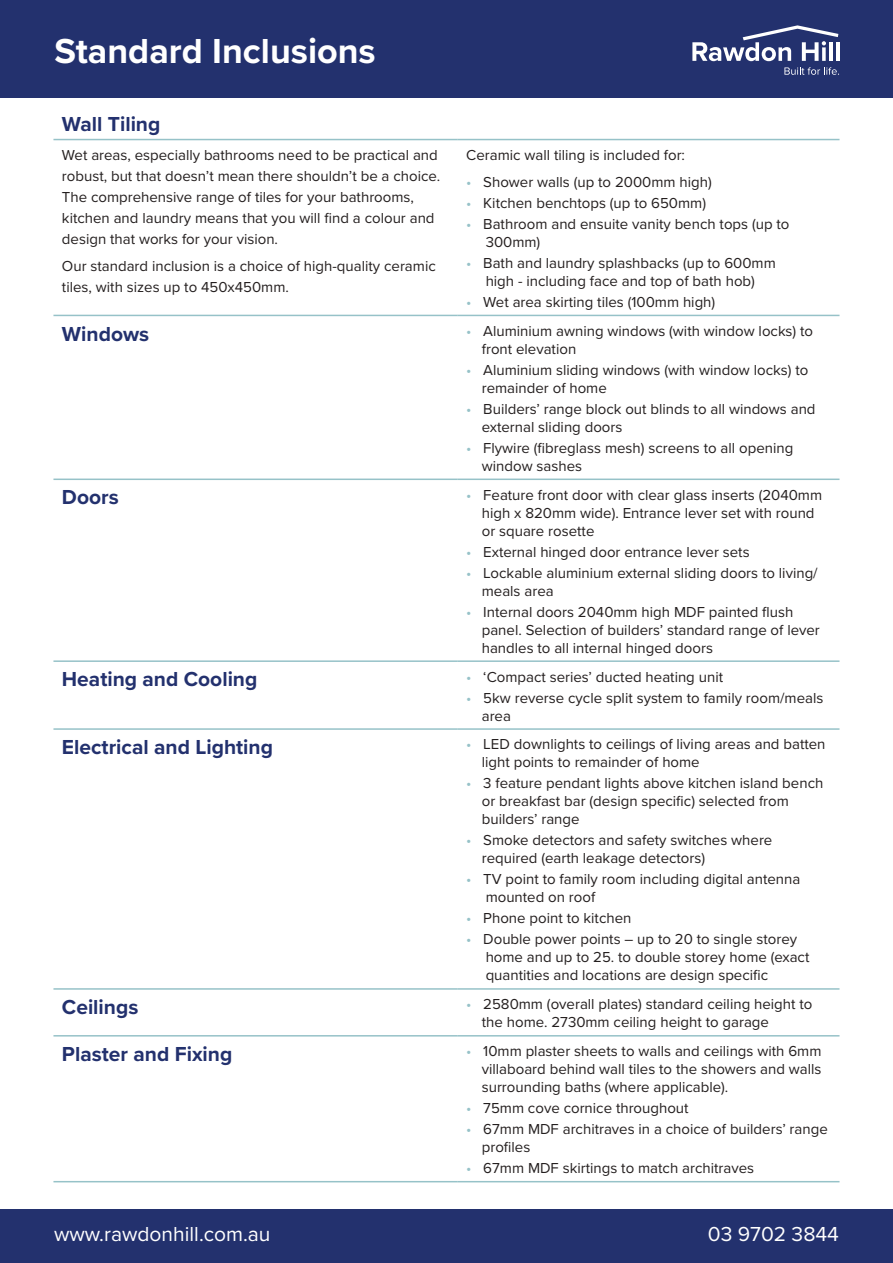
<style>
.page{position:relative;width:893px;height:1263px;background:#fff}
.page>*{position:absolute;margin:0;border:0;box-sizing:border-box;transform-origin:0 0}
.t1{font:700 36px "Proxima Nova";color:#fff}
.t2{font:700 21px "Proxima Nova";color:#23316e}
.t3{font:21px "Proxima Nova";color:#fff}
.t4{font:15px/18px "Proxima Nova";color:#241f1f}
.s1{color:#96c2c8}
</style>
<div class="page">
<div style="left:0;top:0;width:893px;height:97px;background:#23316e"></div>
<svg style="left:692px;top:25px;width:146px;height:36px"></svg>
<hr style="left:829px;top:42px;width:4px;height:19px;background:#fff">
<hr style="left:836px;top:42px;width:4px;height:19px;background:#fff">
<svg style="left:784px;top:67px;width:55px;height:8px"></svg>
<div style="left:0;top:1209px;width:893px;height:54px;background:#23316e"></div>
<hr style="left:53px;top:139px;width:405px;height:1px;background:#96c2c8">
<hr style="left:458px;top:139px;width:381px;height:1px;background:#96c2c8">
<hr style="left:53px;top:315px;width:405px;height:1px;background:#96c2c8">
<hr style="left:458px;top:315px;width:381px;height:1px;background:#96c2c8">
<hr style="left:53px;top:478px;width:405px;height:2px;background:#96c2c8">
<hr style="left:458px;top:478px;width:381px;height:2px;background:#96c2c8">
<hr style="left:53px;top:660px;width:405px;height:2px;background:#96c2c8">
<hr style="left:458px;top:660px;width:381px;height:2px;background:#96c2c8">
<hr style="left:53px;top:728px;width:405px;height:2px;background:#96c2c8">
<hr style="left:53px;top:988px;width:405px;height:2px;background:#96c2c8">
<hr style="left:458px;top:728px;width:381px;height:2px;background:#96c2c8">
<hr style="left:458px;top:988px;width:381px;height:2px;background:#96c2c8">
<hr style="left:53px;top:1035px;width:405px;height:1px;background:#96c2c8">
<hr style="left:458px;top:1035px;width:381px;height:1px;background:#96c2c8">
<hr style="left:53px;top:1181px;width:405px;height:1px;background:#96c2c8">
<hr style="left:458px;top:1181px;width:381px;height:1px;background:#96c2c8">
<h1 class="t1" style="left:55px;top:25px;width:323px">Standard Inclusions</h1>
<h2 class="t2" style="left:62px;top:108px;width:100px">Wall Tiling</h2>
<p class="t4" style="left:62px;top:144px;width:380px;line-height:21px">Wet areas, especially bathrooms need to be practical and robust, but that doesn’t mean there shouldn’t be a choice.<br>The comprehensive range of tiles for your bathrooms, kitchen and laundry means that you will find a colour and design that works for your vision.</p>
<p class="t4" style="left:62px;top:255px;width:375px;line-height:21px">Our standard inclusion is a choice of high-quality ceramic tiles, with sizes up to 450x450mm.</p>
<p class="t4" style="left:466px;top:145px;width:220px">Ceramic wall tiling is included for:</p>
<p class="t4" style="left:466px;top:172px;width:247px"><span class="s1">•</span> Shower walls (up to 2000mm high)</p>
<p class="t4" style="left:466px;top:193px;width:241px"><span class="s1">•</span> Kitchen benchtops (up to 650mm)</p>
<p class="t4" style="left:486px;top:214px;width:305px;text-indent:-19px"><span class="s1">•</span> Bathroom and ensuite vanity bench tops (up to<br>300mm)</p>
<p class="t4" style="left:466px;top:253px;width:311px;text-align:center"><span class="s1">•</span> Bath and laundry splashbacks (up to 600mm high - including face and top of bath hob)</p>
<p class="t4" style="left:466px;top:292px;width:250px"><span class="s1">•</span> Wet area skirting tiles (100mm high)</p>
<h2 class="t2" style="left:62px;top:318px;width:89px">Windows</h2>
<p class="t4" style="left:482px;top:321px;width:333px;text-indent:-15px"><span class="s1">•</span> Aluminium awning windows (with window locks) to front elevation</p>
<p class="t4" style="left:482px;top:360px;width:328px;text-indent:-15px"><span class="s1">•</span> Aluminium sliding windows (with window locks) to remainder of home</p>
<p class="t4" style="left:482px;top:399px;width:335px;text-indent:-15px"><span class="s1">•</span> Builders’ range block out blinds to all windows and external sliding doors</p>
<p class="t4" style="left:482px;top:438px;width:313px;text-indent:-15px"><span class="s1">•</span> Flywire (fibreglass mesh) screens to all opening window sashes</p>
<h2 class="t2" style="left:62px;top:482px;width:58px">Doors</h2>
<p class="t4" style="left:482px;top:485px;width:342px;text-indent:-15px"><span class="s1">•</span> Feature front door with clear glass inserts (2040mm high x 820mm wide). Entrance lever set with round or square rosette</p>
<p class="t4" style="left:466px;top:542px;width:285px"><span class="s1">•</span> External hinged door entrance lever sets</p>
<p class="t4" style="left:482px;top:563px;width:337px;text-indent:-15px"><span class="s1">•</span> Lockable aluminium external sliding doors to living/ meals area</p>
<p class="t4" style="left:482px;top:602px;width:340px;text-indent:-15px"><span class="s1">•</span> Internal doors 2040mm high MDF painted flush panel. Selection of builders’ standard range of lever handles to all internal hinged doors</p>
<h2 class="t2" style="left:62px;top:664px;width:197px">Heating and Cooling</h2>
<p class="t4" style="left:466px;top:667px;width:258px"><span class="s1">•</span> ‘Compact series’ ducted heating unit</p>
<p class="t4" style="left:482px;top:688px;width:343px;text-indent:-15px"><span class="s1">•</span> 5kw reverse cycle split system to family room/meals area</p>
<h2 class="t2" style="left:62px;top:731px;width:213px">Electrical and Lighting</h2>
<p class="t4" style="left:482px;top:735px;width:345px;text-indent:-15px"><span class="s1">•</span> LED downlights to ceilings of living areas and batten light points to remainder of home</p>
<p class="t4" style="left:482px;top:774px;width:343px;text-indent:-15px"><span class="s1">•</span> 3 feature pendant lights above kitchen island bench or breakfast bar (design specific) selected from builders’ range</p>
<p class="t4" style="left:482px;top:831px;width:292px;text-indent:-15px"><span class="s1">•</span> Smoke detectors and safety switches where required (earth leakage detectors)</p>
<p class="t4" style="left:486px;top:870px;width:316px;text-indent:-19px"><span class="s1">•</span> TV point to family room including digital antenna mounted on roof</p>
<p class="t4" style="left:466px;top:909px;width:167px"><span class="s1">•</span> Phone point to kitchen</p>
<p class="t4" style="left:486px;top:930px;width:325px;text-indent:-19px"><span class="s1">•</span> Double power points – up to 20 to single storey home and up to 25. to double storey home (exact quantities and locations are design specific</p>
<h2 class="t2" style="left:62px;top:991px;width:78px">Ceilings</h2>
<p class="t4" style="left:482px;top:995px;width:332px;text-indent:-15px"><span class="s1">•</span> 2580mm (overall plates) standard ceiling height to the home. 2730mm ceiling height to garage</p>
<h2 class="t2" style="left:62px;top:1038px;width:172px">Plaster and Fixing</h2>
<p class="t4" style="left:482px;top:1041px;width:341px;text-align:justify;text-indent:-15px"><span class="s1">•</span> 10mm plaster sheets to walls and ceilings with 6mm villaboard behind wall tiles to the showers and walls surrounding baths (where applicable).</p>
<p class="t4" style="left:466px;top:1098px;width:224px"><span class="s1">•</span> 75mm cove cornice throughout</p>
<p class="t4" style="left:482px;top:1119px;width:348px;text-indent:-15px"><span class="s1">•</span> 67mm MDF architraves in a choice of builders’ range profiles</p>
<p class="t4" style="left:466px;top:1158px;width:289px"><span class="s1">•</span> 67mm MDF skirtings to match architraves</p>
<h2 class="t3" style="left:54px;top:1218px;width:218px">www.rawdonhill.com.au</h2>
<h2 class="t3" style="left:708px;top:1218px;width:133px">03 9702 3844</h2>
</div>
